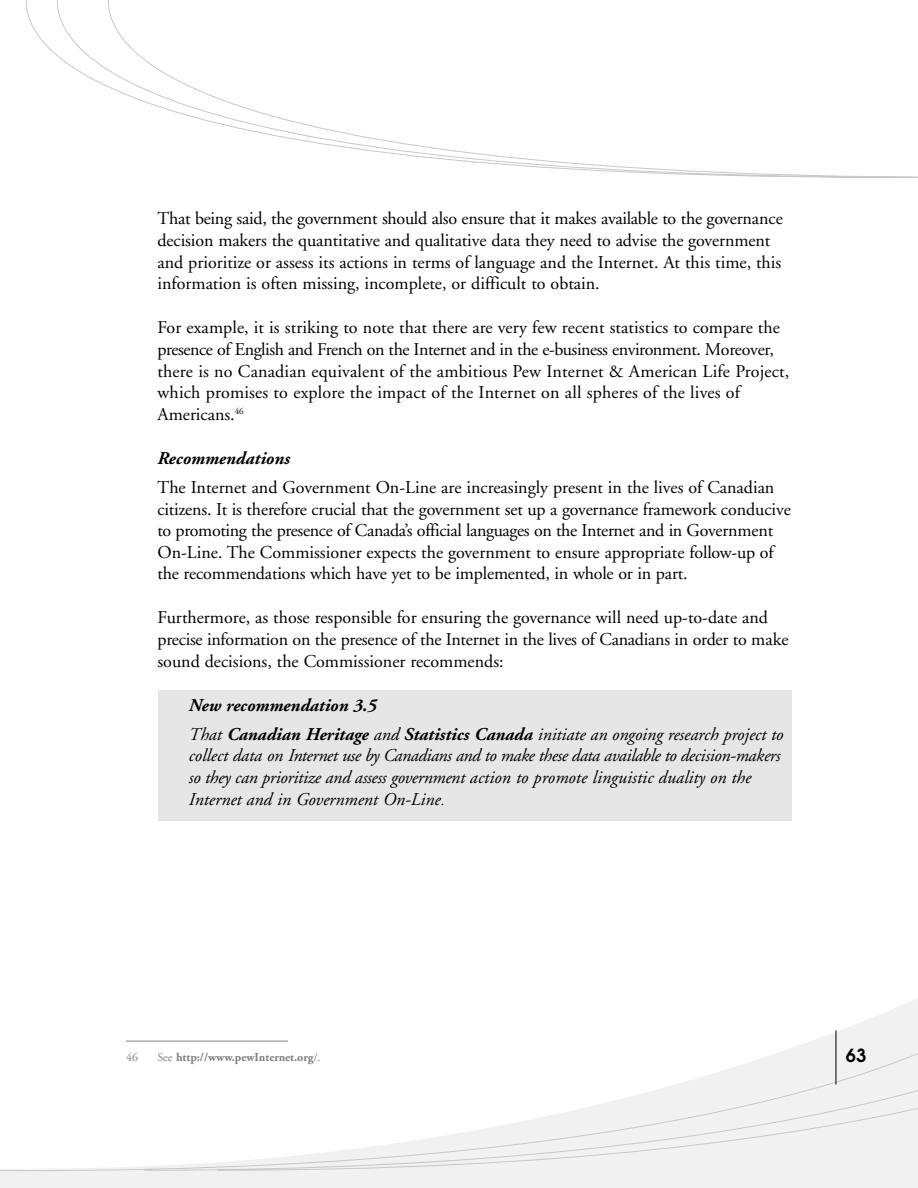
<style>
.page{position:relative;width:918px;height:1188px;background:#fff}
.page>*{position:absolute;margin:0;border:0;box-sizing:border-box;transform-origin:0 0}
.t1{font:18px/21.6px "Adobe Garamond";color:#000}
.t2{font:italic 18px/21.6px "Adobe Garamond";letter-spacing:-.015em;color:#000}
.t3{font:italic 700 18px/29.1px "Adobe Garamond";color:#000}
.t4{font:600 18px "Avant Garde";color:#000}
.t5{font:700 12px "Adobe Garamond";color:#808080}
.t6{font:12px "Adobe Garamond";color:#808080}
.s1{font-weight:400}
.s2{font-style:normal;font-size:13.5px}
</style>
<div class="page">
<div style="left:159px;top:690px;width:633px;height:131px;background:#e6e6e6"></div>
<svg style="left:0;top:998px;width:918px;height:190px"></svg>
<svg style="left:0;top:1037px;width:918px;height:134px"></svg>
<svg style="left:26px;top:0;width:892px;height:178px"></svg>
<hr style="left:836px;top:1030px;width:1px;height:54px;background:#000">
<hr style="left:126px;top:1041px;width:162px;height:1px;background:#808080">
<p class="t1" style="left:158px;top:210px;width:627px">That being said, the government should also ensure that it makes available to the governance decision makers the quantitative and qualitative data they need to advise the government and prioritize or assess its actions in terms of language and the Internet. At this time, this information is often missing, incomplete, or difficult to obtain.</p>
<p class="t1" style="left:158px;top:319px;width:633px">For example, it is striking to note that there are very few recent statistics to compare the presence of English and French on the Internet and in the e-business environment. Moreover, there is no Canadian equivalent of the ambitious Pew Internet &amp; American Life Project, which promises to explore the impact of the Internet on all spheres of the lives of Americans.<sup>46</sup></p>
<p class="t3" style="left:158px;top:445px;width:134px">Recommendations</p>
<p class="t1" style="left:157px;top:478px;width:635px">The Internet and Government On-Line are increasingly present in the lives of Canadian citizens. It is therefore crucial that the government set up a governance framework conducive to promoting the presence of Canada’s official languages on the Internet and in Government On-Line. The Commissioner expects the government to ensure appropriate follow-up of the recommendations which have yet to be implemented, in whole or in part.</p>
<p class="t1" style="left:157px;top:609px;width:633px">Furthermore, as those responsible for ensuring the governance will need up-to-date and precise information on the presence of the Internet in the lives of Canadians in order to make sound decisions, the Commissioner recommends:</p>
<p class="t3" style="left:189px;top:692px;width:596px">New recommendation 3.5<br><span class="s1">That</span> Canadian Heritage <span class="s1">and</span> Statistics Canada <span class="s1">initiate an ongoing research project to</span></p>
<p class="t2" style="left:189px;top:747px;width:593px">collect data on Internet use by Canadians and to make these data available to decision-makers so they can prioritize and assess government action to promote linguistic duality on the<br>Internet and in Government On-Line<span class="s2">.</span></p>
<p class="t6" style="left:126px;top:1052px;width:13px">46</p>
<p class="t5" style="left:158px;top:1052px;width:165px"><span class="s1">See</span> http://www.pewInternet.org<span class="s1">/.</span></p>
<p class="t4" style="left:846px;top:1048px;width:22px">63</p>
</div>
